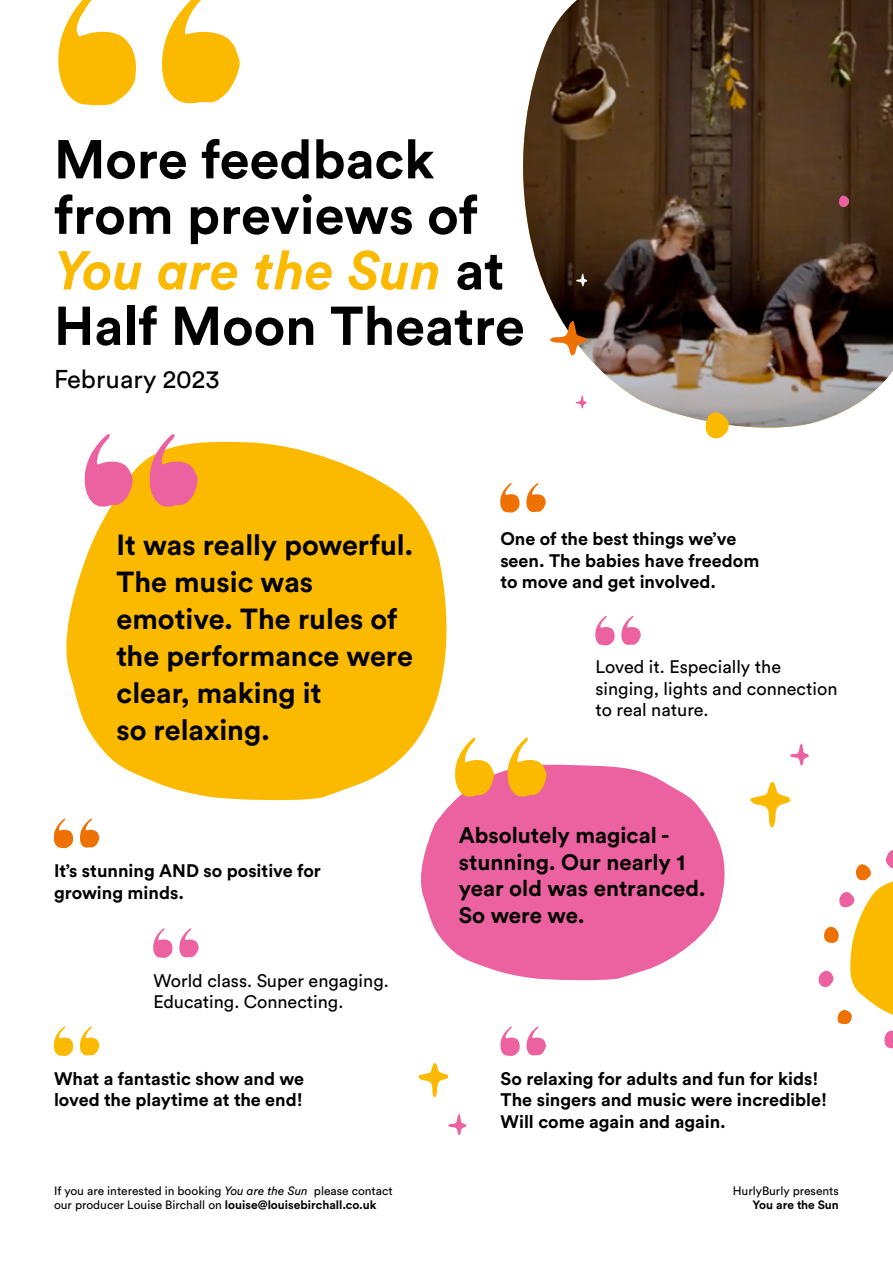
<style>
.page{position:relative;width:893px;height:1263px;background:#fff}
.page>*{position:absolute;margin:0;border:0;box-sizing:border-box;transform-origin:0 0}
.t1{font:700 54px/55.5px "Circular Std";color:#000}
.t2{font:700 28.8px/37px "Circular Std";color:#000}
.t3{font:25.5px "Circular Std";color:#000}
.t4{font:700 22.2px/26.7px "Circular Std";color:#000}
.t5{font:700 18px/21.6px "Circular Std";color:#000}
.t6{font:18px/21.6px "Circular Std";color:#000}
.t7{font:12px/14.4px "Circular Std";color:#000}
.t8{font:700 12px "Circular Std";color:#000}
.s1{font-style:italic;color:#fbba00}
.s2{font-style:italic}
.s3{font-weight:700}
</style>
<div class="page">
<svg style="left:818px;top:850px;width:75px;height:199px"></svg>
<svg style="left:58px;top:0;width:79px;height:105px"></svg>
<svg style="left:162px;top:0;width:78px;height:104px"></svg>
<svg style="left:500px;top:483px;width:46px;height:30px"></svg>
<svg style="left:53px;top:818px;width:47px;height:30px"></svg>
<svg style="left:595px;top:616px;width:46px;height:29px"></svg>
<svg style="left:500px;top:1026px;width:46px;height:30px"></svg>
<svg style="left:53px;top:1026px;width:47px;height:30px"></svg>
<svg style="left:153px;top:928px;width:46px;height:30px"></svg>
<svg style="left:66px;top:441px;width:381px;height:360px;fill:#fbba00"></svg>
<svg style="left:83px;top:434px;width:50px;height:74px"></svg>
<svg style="left:148px;top:434px;width:50px;height:74px"></svg>
<svg style="left:750px;top:782px;width:41px;height:46px"></svg>
<svg style="left:418px;top:1063px;width:31px;height:34px"></svg>
<svg style="left:790px;top:743px;width:19px;height:23px"></svg>
<svg style="left:448px;top:1114px;width:19px;height:21px"></svg>
<img style="left:523px;top:0;width:370px;height:428px">
<svg style="left:839px;top:195px;width:10px;height:12px"></svg>
<svg style="left:705px;top:410px;width:24px;height:29px"></svg>
<svg style="left:550px;top:319px;width:38px;height:37px"></svg>
<svg style="left:576px;top:273px;width:11px;height:14px"></svg>
<svg style="left:576px;top:395px;width:11px;height:14px"></svg>
<svg style="left:416px;top:763px;width:309px;height:218px;fill:#ec619f"></svg>
<svg style="left:454px;top:737px;width:40px;height:60px"></svg>
<svg style="left:506px;top:737px;width:41px;height:60px"></svg>
<h1 class="t1" style="left:54px;top:130px;width:472px">More feedback from previews of<br><span class="s1">You are the Sun</span> at<br>Half Moon Theatre</h1>
<h3 class="t3" style="left:54px;top:364px;width:167px">February 2023</h3>
<h2 class="t2" style="left:117px;top:525px;width:299px">It was really powerful.<br>The music was emotive. The rules of the performance were clear, making it<br>so relaxing.</h2>
<p class="t5" style="left:54px;top:859px;width:268px">It’s stunning AND so positive for growing minds.</p>
<p class="t6" style="left:153px;top:969px;width:237px">World class. Super engaging.<br>Educating. Connecting.</p>
<p class="t5" style="left:54px;top:1067px;width:252px">What a fantastic show and we loved the playtime at the end!</p>
<p class="t5" style="left:500px;top:528px;width:261px">One of the best things we’ve seen. The babies have freedom to move and get involved.</p>
<p class="t6" style="left:595px;top:656px;width:244px">Loved it. Especially the singing, lights and connection to real nature.</p>
<p class="t4" style="left:459px;top:821px;width:249px">Absolutely magical - stunning. Our nearly 1 year old was entranced.<br>So were we.</p>
<p class="t5" style="left:501px;top:1067px;width:328px">So relaxing for adults and fun for kids!<br>The singers and music were incredible!<br>Will come again and again.</p>
<p class="t7" style="left:54px;top:1183px;width:340px">If you are interested in booking <span class="s2">You are the Sun</span> please contact our producer Louise Birchall on <span class="s3">louise@louisebirchall.co.uk</span></p>
<p class="t7" style="left:733px;top:1183px;width:108px">HurlyBurly presents</p>
<p class="t8" style="left:753px;top:1197px;width:88px">You are the Sun</p>
</div>
